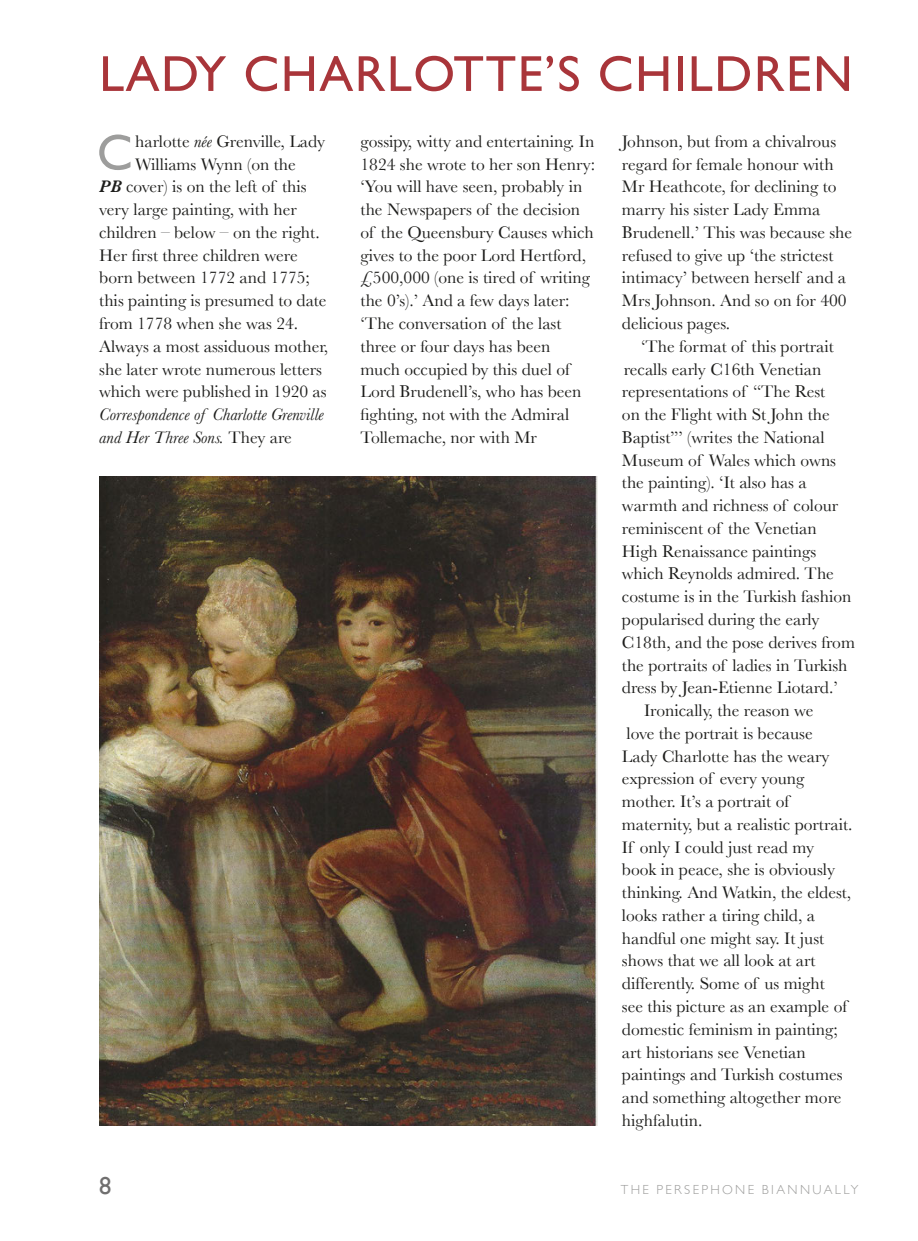
<style>
.page{position:relative;width:918px;height:1241px;background:#fff}
.page>*{position:absolute;margin:0;border:0;box-sizing:border-box;transform-origin:0 0}
.t1{font:50.93px "Gill Sans";color:#9d9d9c}
.t2{font:50.75px "Gill Sans";letter-spacing:.03em;color:#a9353a}
.t3{font:24.5px "Gill Sans";color:#706f6f}
.t4{font:17.5px/22.8px "Baskerville";color:#1d1d1b}
.t5{font:italic 17.5px/22.8px "Baskerville";color:#1d1d1b}
.t6{font:300 13.12px "Gill Sans";letter-spacing:.18em;color:#9d9d9c}
.s1{font-style:italic}
.s2{font-weight:600;font-style:italic}
.s3{font-style:normal}
</style>
<div class="page">
<img style="left:99px;top:476px;width:498px;height:649px">
<h2 class="t2" style="left:99px;top:44px;width:755px">LADY CHARLOTTE’S CHILDREN</h2>
<h1 class="t1" style="left:97px;top:122px;width:38px">C</h1>
<p class="t4" style="left:135px;top:130px;width:191px">harlotte <span class="s1">née</span> Grenville, Lady</p>
<p class="t4" style="left:135px;top:152px;width:162px">Williams Wynn (on the</p>
<p class="t4" style="left:99px;top:175px;width:209px"><span class="s2">PB</span> cover) is on the left of this</p>
<p class="t4" style="left:99px;top:198px;width:199px">very large painting, with her</p>
<p class="t4" style="left:99px;top:221px;width:222px">children – below – on the right.</p>
<p class="t4" style="left:99px;top:243px;width:200px">Her first three children were</p>
<p class="t4" style="left:99px;top:266px;width:212px">born between 1772 and 1775;</p>
<p class="t4" style="left:99px;top:289px;width:229px">this painting is presumed to date</p>
<p class="t4" style="left:99px;top:312px;width:200px">from 1778 when she was 24.</p>
<p class="t4" style="left:99px;top:334px;width:231px">Always a most assiduous mother,</p>
<p class="t4" style="left:99px;top:357px;width:224px">she later wrote numerous letters</p>
<p class="t4" style="left:99px;top:380px;width:229px">which were published in 1920 as</p>
<p class="t5" style="left:99px;top:403px;width:226px">Correspondence of Charlotte Grenville and Her Three Sons. <span class="s3">They are</span></p>
<p class="t4" style="left:360px;top:130px;width:236px">gossipy, witty and entertaining. In<br>1824 she wrote to her son Henry: ‘You will have seen, probably in the Newspapers of the decision of the Queensbury Causes which gives to the poor Lord Hertford, £500,000 (one is tired of writing the 0’s).’ And a few days later: ‘The conversation of the last three or four days has been<br>much occupied by this duel of<br>Lord Brudenell’s, who has been fighting, not with the Admiral<br>Tollemache, nor with Mr</p>
<p class="t4" style="left:622px;top:130px;width:232px">Johnson, but from a chivalrous regard for female honour with<br>Mr Heathcote, for declining to marry his sister Lady Emma<br>Brudenell.’ This was because she refused to give up ‘the strictest intimacy’ between herself and a<br>Mrs Johnson. And so on for 400 delicious pages.</p>
<p class="t4" style="left:641px;top:334px;width:194px">‘The format of this portrait</p>
<p class="t4" style="left:623px;top:357px;width:199px">recalls early C16th Venetian</p>
<p class="t4" style="left:622px;top:380px;width:205px">representations of “The Rest</p>
<p class="t4" style="left:622px;top:403px;width:209px">on the Flight with St John the</p>
<p class="t4" style="left:622px;top:425px;width:204px">Baptist”’ (writes the National</p>
<p class="t4" style="left:622px;top:448px;width:216px">Museum of Wales which owns</p>
<p class="t4" style="left:622px;top:471px;width:186px">the painting). ‘It also has a</p>
<p class="t4" style="left:622px;top:494px;width:218px">warmth and richness of colour</p>
<p class="t4" style="left:622px;top:516px;width:196px">reminiscent of the Venetian</p>
<p class="t4" style="left:622px;top:539px;width:196px">High Renaissance paintings</p>
<p class="t4" style="left:622px;top:562px;width:213px">which Reynolds admired. The</p>
<p class="t4" style="left:622px;top:585px;width:231px">costume is in the Turkish fashion</p>
<p class="t4" style="left:622px;top:607px;width:199px">popularised during the early</p>
<p class="t4" style="left:622px;top:630px;width:235px">C18th, and the pose derives from</p>
<p class="t4" style="left:622px;top:653px;width:227px">the portraits of ladies in Turkish</p>
<p class="t4" style="left:622px;top:676px;width:217px">dress by Jean-Etienne Liotard.’</p>
<p class="t4" style="left:644px;top:698px;width:171px">Ironically, the reason we</p>
<p class="t4" style="left:626px;top:721px;width:188px">love the portrait is because</p>
<p class="t4" style="left:622px;top:744px;width:209px">Lady Charlotte has the weary</p>
<p class="t4" style="left:622px;top:767px;width:184px">expression of every young</p>
<p class="t4" style="left:622px;top:789px;width:169px">mother. It’s a portrait of</p>
<p class="t4" style="left:622px;top:812px;width:232px">maternity, but a realistic portrait.</p>
<p class="t4" style="left:622px;top:835px;width:194px">If only I could just read my</p>
<p class="t4" style="left:622px;top:858px;width:215px">book in peace, she is obviously</p>
<p class="t4" style="left:622px;top:880px;width:231px">thinking. And Watkin, the eldest,</p>
<p class="t4" style="left:622px;top:903px;width:195px">looks rather a tiring child, a</p>
<p class="t4" style="left:622px;top:926px;width:204px">handful one might say. It just</p>
<p class="t4" style="left:622px;top:949px;width:195px">shows that we all look at art</p>
<p class="t4" style="left:622px;top:971px;width:204px">differently. Some of us might</p>
<p class="t4" style="left:622px;top:994px;width:227px">see this picture as an example of</p>
<p class="t4" style="left:622px;top:1017px;width:217px">domestic feminism in painting;</p>
<p class="t4" style="left:622px;top:1040px;width:185px">art historians see Venetian</p>
<p class="t4" style="left:622px;top:1062px;width:222px">paintings and Turkish costumes</p>
<p class="t4" style="left:622px;top:1085px;width:221px">and something altogether more</p>
<p class="t4" style="left:622px;top:1108px;width:82px">highfalutin.</p>
<h3 class="t3" style="left:99px;top:1171px;width:14px">8</h3>
<p class="t6" style="left:621px;top:1178px;width:239px">THE PERSEPHONE BIANNUALLY</p>
</div>
